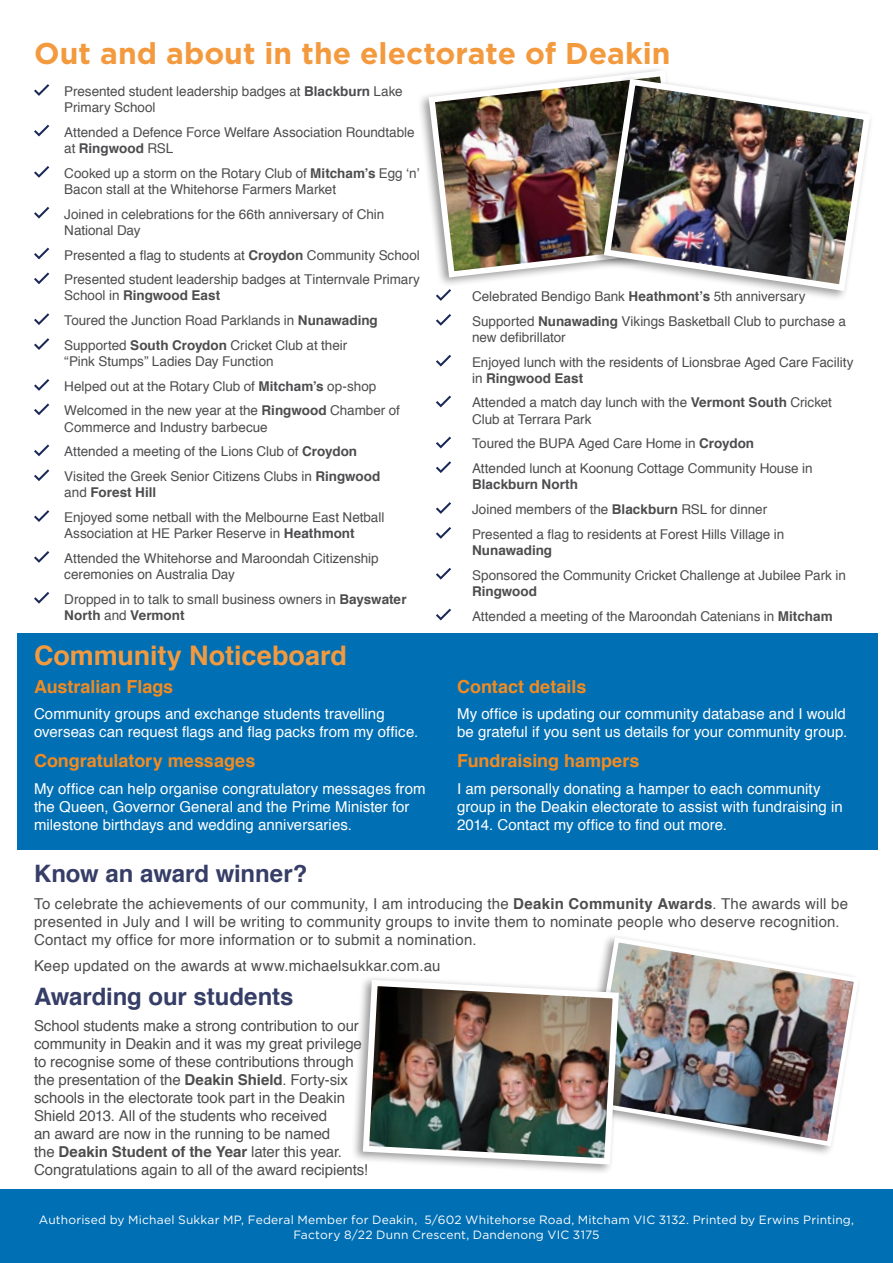
<style>
.page{position:relative;width:893px;height:1263px;background:#fff}
.page>*{position:absolute;margin:0;border:0;box-sizing:border-box;transform-origin:0 0}
.t1{font:700 30px "Gotham HTF";color:#f39a3f}
.t2{font:700 27px "Helvetica";color:#f39a3f}
.t3{font:700 24px "Helvetica";letter-spacing:-.005em;color:#363d67}
.t4{font:700 18px "Helvetica";color:#f18b21}
.t5{font:15px/18px "Helvetica";color:#4d4d4f}
.t6{font:15px/18px "Helvetica";letter-spacing:.005em;color:#fff}
.t7{font:13.5px/24.8px "Helvetica";color:#4d4d4f}
.t8{font:700 13.5px "Helvetica";color:#4d4d4f}
.t9{font:12px/14.4px "Gotham HTF";letter-spacing:.015em;color:#fff;text-align:center}
.s1{font-weight:700}
.s2{font-weight:400}
</style>
<div class="page">
<div style="left:18px;top:633px;width:860px;height:216px;background:#006fb3"></div>
<div style="left:0;top:1189px;width:893px;height:74px;background:#006fb3"></div>
<svg style="left:34px;top:84px;width:15px;height:12px"></svg>
<svg style="left:34px;top:125px;width:15px;height:11px"></svg>
<svg style="left:34px;top:166px;width:15px;height:12px"></svg>
<svg style="left:34px;top:207px;width:15px;height:12px"></svg>
<svg style="left:34px;top:248px;width:15px;height:11px"></svg>
<svg style="left:34px;top:272px;width:15px;height:12px"></svg>
<svg style="left:34px;top:313px;width:15px;height:12px"></svg>
<svg style="left:34px;top:338px;width:15px;height:12px"></svg>
<svg style="left:34px;top:379px;width:15px;height:12px"></svg>
<svg style="left:34px;top:403px;width:15px;height:12px"></svg>
<svg style="left:34px;top:444px;width:15px;height:12px"></svg>
<svg style="left:34px;top:469px;width:15px;height:12px"></svg>
<svg style="left:436px;top:289px;width:15px;height:12px"></svg>
<svg style="left:436px;top:314px;width:15px;height:12px"></svg>
<svg style="left:436px;top:355px;width:15px;height:12px"></svg>
<svg style="left:436px;top:396px;width:15px;height:11px"></svg>
<svg style="left:436px;top:437px;width:15px;height:11px"></svg>
<svg style="left:436px;top:461px;width:15px;height:12px"></svg>
<svg style="left:436px;top:502px;width:15px;height:12px"></svg>
<svg style="left:436px;top:527px;width:15px;height:12px"></svg>
<svg style="left:436px;top:568px;width:15px;height:12px"></svg>
<svg style="left:436px;top:609px;width:15px;height:11px"></svg>
<svg style="left:34px;top:510px;width:15px;height:12px"></svg>
<svg style="left:34px;top:551px;width:15px;height:12px"></svg>
<svg style="left:34px;top:592px;width:15px;height:12px"></svg>
<div style="left:417px;top:65px;width:272px;height:223px;background:#000;opacity:.4"></div>
<img style="left:425px;top:67px;width:264px;height:214px">
<div style="left:592px;top:74px;width:282px;height:227px;background:#000;opacity:.4"></div>
<img style="left:600px;top:75px;width:274px;height:219px">
<img style="left:600px;top:936px;width:258px;height:213px">
<div style="left:351px;top:975px;width:271px;height:200px;background:#000;opacity:.4"></div>
<img style="left:360px;top:977px;width:262px;height:191px">
<h1 class="t1" style="left:34px;top:36px;width:638px">Out and about in the electorate of Deakin</h1>
<p class="t7" style="left:64px;top:83px;width:340px;line-height:16.2px">Presented student leadership badges at <span class="s1">Blackburn</span> Lake<br>Primary School</p>
<p class="t7" style="left:64px;top:124px;width:352px;line-height:16.2px">Attended a Defence Force Welfare Association Roundtable at <span class="s1">Ringwood</span> RSL</p>
<p class="t7" style="left:64px;top:165px;width:357px;line-height:16.2px">Cooked up a storm on the Rotary Club of <span class="s1">Mitcham’s</span> Egg ‘n’<br>Bacon stall at the Whitehorse Farmers Market</p>
<p class="t7" style="left:64px;top:206px;width:321px;line-height:16.2px">Joined in celebrations for the 66th anniversary of Chin<br>National Day</p>
<p class="t7" style="left:64px;top:243px;width:357px">Presented a flag to students at <span class="s1">Croydon</span> Community School<br>Presented student leadership badges at Tinternvale Primary</p>
<p class="t7" style="left:64px;top:284px;width:315px">School in <span class="s1">Ringwood East<br></span>Toured the Junction Road Parklands in <span class="s1">Nunawading<br></span>Supported <span class="s1">South Croydon</span> Cricket Club at their</p>
<p class="t7" style="left:64px;top:349px;width:337px">“Pink Stumps” Ladies Day Function<br>Helped out at the Rotary Club of <span class="s1">Mitcham’s</span> op-shop<br>Welcomed in the new year at the <span class="s1">Ringwood</span> Chamber of</p>
<p class="t7" style="left:64px;top:415px;width:318px">Commerce and Industry barbecue<br>Attended a meeting of the Lions Club of <span class="s1">Croydon<br></span>Visited the Greek Senior Citizens Clubs in <span class="s1">Ringwood</span></p>
<p class="t7" style="left:64px;top:481px;width:322px">and <span class="s1">Forest Hill<br></span>Enjoyed some netball with the Melbourne East Netball</p>
<p class="t7" style="left:64px;top:521px;width:316px">Association at HE Parker Reserve in <span class="s1">Heathmont<br></span>Attended the Whitehorse and Maroondah Citizenship</p>
<p class="t7" style="left:64px;top:562px;width:344px">ceremonies on Australia Day<br>Dropped in to talk to small business owners in <span class="s1">Bayswater</span></p>
<p class="t8" style="left:64px;top:604px;width:122px">North <span class="s2">and</span> Vermont</p>
<h2 class="t2" style="left:34px;top:633px;width:314px">Community Noticeboard</h2>
<h3 class="t4" style="left:34px;top:672px;width:141px">Australian Flags</h3>
<p class="t6" style="left:34px;top:705px;width:386px">Community groups and exchange students travelling overseas can request flags and flag packs from my office.</p>
<h3 class="t4" style="left:34px;top:746px;width:223px">Congratulatory messages</h3>
<p class="t6" style="left:34px;top:780px;width:393px">My office can help organise congratulatory messages from the Queen, Governor General and the Prime Minister for milestone birthdays and wedding anniversaries.</p>
<p class="t7" style="left:472px;top:284px;width:375px">Celebrated Bendigo Bank <span class="s1">Heathmont’s</span> 5th anniversary<br>Supported <span class="s1">Nunawading</span> Vikings Basketball Club to purchase a</p>
<p class="t7" style="left:472px;top:325px;width:383px">new defibrillator<br>Enjoyed lunch with the residents of Lionsbrae Aged Care Facility</p>
<p class="t7" style="left:472px;top:366px;width:361px">in <span class="s1">Ringwood East<br></span>Attended a match day lunch with the <span class="s1">Vermont South</span> Cricket</p>
<p class="t7" style="left:472px;top:407px;width:342px">Club at Terrara Park<br>Toured the BUPA Aged Care Home in <span class="s1">Croydon<br></span>Attended lunch at Koonung Cottage Community House in</p>
<p class="t7" style="left:472px;top:473px;width:314px"><span class="s1">Blackburn North<br></span>Joined members of the <span class="s1">Blackburn</span> RSL for dinner<br>Presented a flag to residents at Forest Hills Village in</p>
<p class="t8" style="left:472px;top:539px;width:82px">Nunawading</p>
<p class="t7" style="left:472px;top:563px;width:375px">Sponsored the Community Cricket Challenge at Jubilee Park in</p>
<p class="t7" style="left:472px;top:579px;width:362px"><span class="s1">Ringwood<br></span>Attended a meeting of the Maroondah Catenians in <span class="s1">Mitcham</span></p>
<h3 class="t4" style="left:457px;top:672px;width:131px">Contact details</h3>
<p class="t6" style="left:457px;top:705px;width:392px">My office is updating our community database and I would be grateful if you sent us details for your community group.</p>
<h3 class="t4" style="left:457px;top:746px;width:184px">Fundraising hampers</h3>
<p class="t6" style="left:457px;top:780px;width:387px">I am personally donating a hamper to each community group in the Deakin electorate to assist with fundraising in<br>2014. Contact my office to find out more.</p>
<h3 class="t3" style="left:34px;top:854px;width:275px">Know an award winner?</h3>
<p class="t5" style="left:34px;top:895px;width:815px">To celebrate the achievements of our community, I am introducing the <span class="s1">Deakin Community Awards</span>. The awards will be presented in July and I will be writing to community groups to invite them to nominate people who deserve recognition.<br>Contact my office for more information or to submit a nomination.</p>
<p class="t5" style="left:34px;top:957px;width:408px">Keep updated on the awards at www.michaelsukkar.com.au</p>
<h3 class="t3" style="left:34px;top:977px;width:261px">Awarding our students</h3>
<p class="t5" style="left:34px;top:1017px;width:336px">School students make a strong contribution to our community in Deakin and it was my great privilege to recognise some of these contributions through the presentation of the <span class="s1">Deakin Shield</span>. Forty-six schools in the electorate took part in the Deakin Shield 2013. All of the students who received<br>an award are now in the running to be named<br>the <span class="s1">Deakin Student of the Year</span> later this year.<br>Congratulations again to all of the award recipients!</p>
<p class="t9" style="left:39px;top:1212px;width:817px">Authorised by Michael Sukkar MP, Federal Member for Deakin, 5/602 Whitehorse Road, Mitcham VIC 3132. Printed by Erwins Printing,<br>Factory 8/22 Dunn Crescent, Dandenong VIC 3175</p>
</div>
